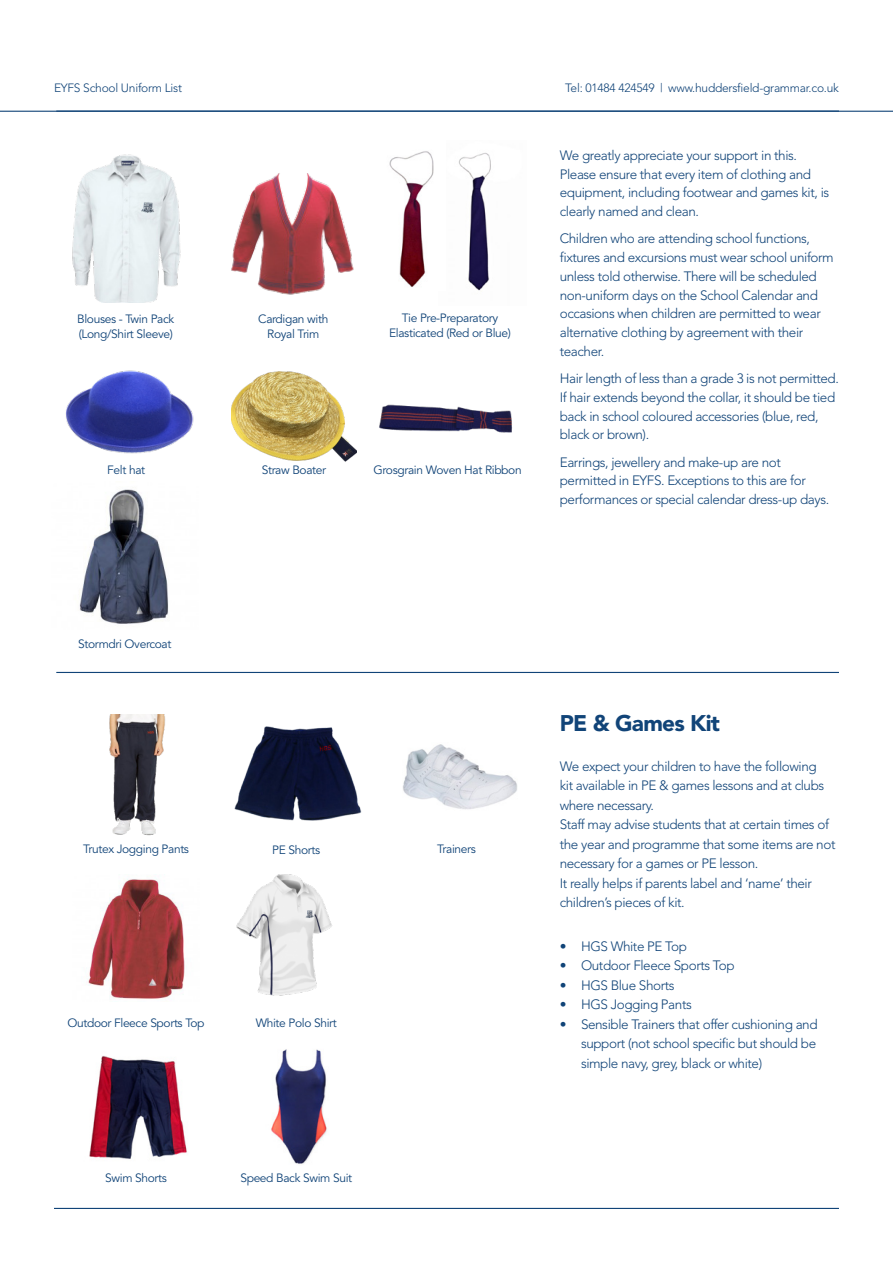
<style>
.page{position:relative;width:893px;height:1263px;background:#fff}
.page>*{position:absolute;margin:0;border:0;box-sizing:border-box;transform-origin:0 0}
.t1{font:900 22.5px "Avenir LT Std";letter-spacing:-.03em;color:#114478}
.t2{font:300 13.5px/18.8px "Avenir LT Std";letter-spacing:-.03em;color:#114478}
.t3{font:12px/14.4px "Avenir LT Std";letter-spacing:-.03em;color:#114478;text-align:center}
.t4{font:300 12px "Avenir";letter-spacing:-.02em;color:#114478}
</style>
<div class="page">
<img style="left:89px;top:1055px;width:98px;height:104px">
<img style="left:403px;top:744px;width:114px;height:66px">
<img style="left:109px;top:714px;width:56px;height:122px">
<img style="left:234px;top:726px;width:128px;height:95px">
<img style="left:236px;top:874px;width:96px;height:122px">
<img style="left:88px;top:879px;width:97px;height:120px">
<img style="left:271px;top:1049px;width:56px;height:115px">
<img style="left:79px;top:495px;width:90px;height:129px">
<hr style="left:0;top:111px;width:893px;height:1px;background:#114478">
<img style="left:231px;top:173px;width:123px;height:122px">
<img style="left:231px;top:371px;width:125px;height:91px">
<img style="left:72px;top:155px;width:109px;height:147px">
<img style="left:65px;top:370px;width:129px;height:125px">
<hr style="left:56px;top:672px;width:783px;height:1px;background:#114478">
<img style="left:379px;top:404px;width:133px;height:29px">
<hr style="left:54px;top:1208px;width:785px;height:1px;background:#114478">
<img style="left:459px;top:153px;width:32px;height:138px">
<img style="left:389px;top:151px;width:45px;height:136px">
<p class="t4" style="left:54px;top:81px;width:130px">EYFS School Uniform List</p>
<p class="t4" style="left:565px;top:81px;width:275px">Tel: 01484 424549 | www.huddersfield-grammar.co.uk</p>
<p class="t3" style="left:77px;top:312px;width:99px">Blouses - Twin Pack</p>
<p class="t3" style="left:79px;top:327px;width:96px">(Long/Shirt Sleeve)</p>
<p class="t3" style="left:258px;top:312px;width:72px">Cardigan with<br>Royal Trim</p>
<p class="t3" style="left:402px;top:311px;width:98px">Tie Pre-Preparatory</p>
<p class="t3" style="left:389px;top:326px;width:123px">Elasticated (Red or Blue)</p>
<p class="t3" style="left:107px;top:462px;width:39px">Felt hat</p>
<p class="t3" style="left:262px;top:462px;width:66px">Straw Boater</p>
<p class="t3" style="left:374px;top:462px;width:150px">Grosgrain Woven Hat Ribbon</p>
<p class="t2" style="left:560px;top:146px;width:271px">We greatly appreciate your support in this.<br>Please ensure that every item of clothing and equipment, including footwear and games kit, is clearly named and clean.</p>
<p class="t2" style="left:560px;top:229px;width:276px">Children who are attending school functions, fixtures and excursions must wear school uniform unless told otherwise. There will be scheduled non-uniform days on the School Calendar and occasions when children are permitted to wear alternative clothing by agreement with their teacher.</p>
<p class="t2" style="left:560px;top:369px;width:281px">Hair length of less than a grade 3 is not permitted.<br>If hair extends beyond the collar, it should be tied back in school coloured accessories (blue, red, black or brown).</p>
<p class="t2" style="left:560px;top:453px;width:271px">Earrings, jewellery and make-up are not permitted in EYFS. Exceptions to this are for performances or special calendar dress-up days.</p>
<p class="t3" style="left:78px;top:637px;width:95px">Stormdri Overcoat</p>
<p class="t3" style="left:83px;top:842px;width:108px">Trutex Jogging Pants</p>
<p class="t3" style="left:272px;top:843px;width:50px">PE Shorts</p>
<p class="t3" style="left:67px;top:1016px;width:139px">Outdoor Fleece Sports Top</p>
<p class="t3" style="left:256px;top:1016px;width:82px">White Polo Shirt</p>
<p class="t3" style="left:105px;top:1170px;width:63px">Swim Shorts</p>
<p class="t3" style="left:240px;top:1170px;width:113px">Speed Back Swim Suit</p>
<p class="t3" style="left:437px;top:842px;width:40px">Trainers</p>
<p class="t1" style="left:560px;top:710px;width:162px">PE &amp; Games Kit</p>
<p class="t2" style="left:560px;top:756px;width:266px;line-height:19.5px">We expect your children to have the following kit available in PE &amp; games lessons and at clubs where necessary.</p>
<p class="t2" style="left:560px;top:815px;width:277px;line-height:19.5px">Staff may advise students that at certain times of the year and programme that some items are not necessary for a games or PE lesson.</p>
<p class="t2" style="left:560px;top:873px;width:254px;line-height:19.5px">It really helps if parents label and ‘name’ their children’s pieces of kit.</p>
<p class="t2" style="left:560px;top:937px;width:129px">• HGS White PE Top</p>
<p class="t2" style="left:560px;top:956px;width:176px">• Outdoor Fleece Sports Top</p>
<p class="t2" style="left:560px;top:976px;width:116px">• HGS Blue Shorts</p>
<p class="t2" style="left:560px;top:995px;width:134px">• HGS Jogging Pants</p>
<p class="t2" style="left:581px;top:1014px;width:238px;line-height:19.5px;text-align:justify;text-indent:-21px">• Sensible Trainers that offer cushioning and support (not school specific but should be simple navy, grey, black or white)</p>
</div>
